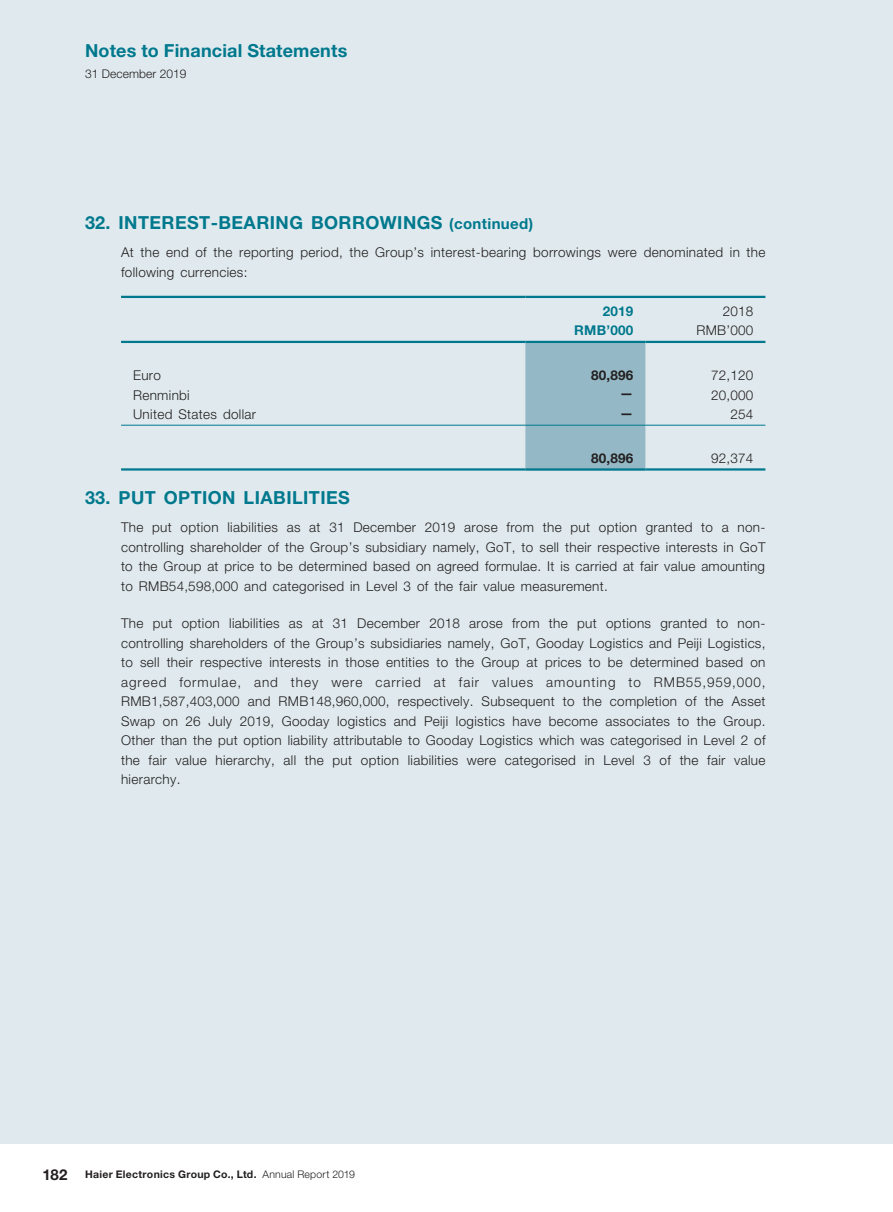
<style>
.page{position:relative;width:893px;height:1212px;background:#fff}
.page>*{position:absolute;margin:0;border:0;box-sizing:border-box;transform-origin:0 0}
._03_H1{font:700 18px "Helvetica Neue LT Std";letter-spacing:.025em;color:#00788d}
._12___P2{font:300 13.5px/19.5px "Helvetica Neue LT Std";letter-spacing:.025em;color:#231f20;text-align:justify}
._01_Body_Text{font:300 13.5px "Helvetica Neue LT Std";letter-spacing:.015em;color:#231f20}
._15_Table_Stub{font:300 13.5px "Helvetica Neue LT Std";letter-spacing:.025em;color:#231f20}
._01_Body_Text-2{font:700 13.5px "Helvetica Neue LT Std";letter-spacing:.015em;color:#231f20}
._01_Body_Text-3{font:700 13.5px "Helvetica Neue LT Std";letter-spacing:.015em;color:#00788d}
.t1{font:300 12px "Helvetica Neue LT Std";letter-spacing:.01em;color:#231f20}
.t2{font:700 10.5px "Helvetica Neue LT Std";letter-spacing:.03em;color:#231f20}
.s1{font-size:15px}
.s2{font-weight:300}
</style>
<div class="page">
<div style="left:0;top:0;width:893px;height:1144px;background:#e0eaee"></div>
<div style="left:525px;top:343px;width:120px;height:125px;background:#94b8c5"></div>
<hr style="left:121px;top:296px;width:404px;height:2px;background:#00788d">
<hr style="left:525px;top:296px;width:240px;height:2px;background:#00788d">
<hr style="left:121px;top:341px;width:404px;height:2px;background:#00788d">
<hr style="left:525px;top:341px;width:120px;height:2px;background:#00788d">
<hr style="left:645px;top:341px;width:120px;height:2px;background:#00788d">
<hr style="left:121px;top:425px;width:404px;height:1px;background:#00788d">
<hr style="left:525px;top:425px;width:120px;height:1px;background:#00788d">
<hr style="left:645px;top:425px;width:120px;height:1px;background:#00788d">
<hr style="left:121px;top:468px;width:404px;height:3px;background:#00788d">
<hr style="left:525px;top:468px;width:120px;height:3px;background:#00788d">
<hr style="left:645px;top:468px;width:120px;height:3px;background:#00788d">
<h1 class="_03_H1" style="left:85px;top:40px;width:264px">Notes to Financial Statements</h1>
<p class="t1" style="left:85px;top:67px;width:103px">31 December 2019</p>
<p class="_03_H1" style="left:85px;top:211px;width:450px">32. INTEREST-BEARING BORROWINGS <span class="s1">(continued)</span></p>
<p class="_12___P2" style="left:121px;top:242px;width:646px">At the end of the reporting period, the Group’s interest-bearing borrowings were denominated in the following currencies:</p>
<p class="_01_Body_Text-3" style="left:603px;top:303px;width:32px">2019</p>
<p class="_01_Body_Text" style="left:723px;top:303px;width:32px">2018</p>
<p class="_01_Body_Text-3" style="left:574px;top:322px;width:61px">RMB’000</p>
<p class="_01_Body_Text" style="left:696px;top:322px;width:59px">RMB’000</p>
<p class="_15_Table_Stub" style="left:133px;top:367px;width:29px">Euro</p>
<p class="_01_Body_Text-2" style="left:591px;top:367px;width:44px">80,896</p>
<p class="_01_Body_Text" style="left:711px;top:367px;width:44px">72,120</p>
<p class="_15_Table_Stub" style="left:133px;top:387px;width:58px">Renminbi</p>
<p class="_01_Body_Text-2" style="left:620px;top:385px;width:15px">—</p>
<p class="_01_Body_Text" style="left:711px;top:387px;width:44px">20,000</p>
<p class="_15_Table_Stub" style="left:133px;top:406px;width:125px">United States dollar</p>
<p class="_01_Body_Text-2" style="left:620px;top:405px;width:15px">—</p>
<p class="_01_Body_Text" style="left:730px;top:406px;width:24px">254</p>
<p class="_01_Body_Text-2" style="left:591px;top:450px;width:44px">80,896</p>
<p class="_01_Body_Text" style="left:711px;top:450px;width:44px">92,374</p>
<p class="_03_H1" style="left:85px;top:486px;width:266px">33. PUT OPTION LIABILITIES</p>
<p class="_12___P2" style="left:121px;top:517px;width:646px">The put option liabilities as at 31 December 2019 arose from the put option granted to a non&shy;controlling shareholder of the Group’s subsidiary namely, GoT, to sell their respective interests in GoT to the Group at price to be determined based on agreed formulae. It is carried at fair value amounting to RMB54,598,000 and categorised in Level 3 of the fair value measurement.</p>
<p class="_12___P2" style="left:121px;top:613px;width:646px">The put option liabilities as at 31 December 2018 arose from the put options granted to non&shy;controlling shareholders of the Group’s subsidiaries namely, GoT, Gooday Logistics and Peiji Logistics, to sell their respective interests in those entities to the Group at prices to be determined based on agreed formulae, and they were carried at fair values amounting to RMB55,959,000, RMB1,587,403,000 and RMB148,960,000, respectively. Subsequent to the completion of the Asset Swap on 26 July 2019, Gooday logistics and Peiji logistics have become associates to the Group.<br>Other than the put option liability attributable to Gooday Logistics which was categorised in Level 2 of the fair value hierarchy, all the put option liabilities were categorised in Level 3 of the fair value hierarchy.</p>
<p class="t2" style="left:43px;top:1167px;width:314px"><span class="s1">182</span> Haier Electronics Group Co., Ltd. <span class="s2">Annual Report 2019</span></p>
</div>
